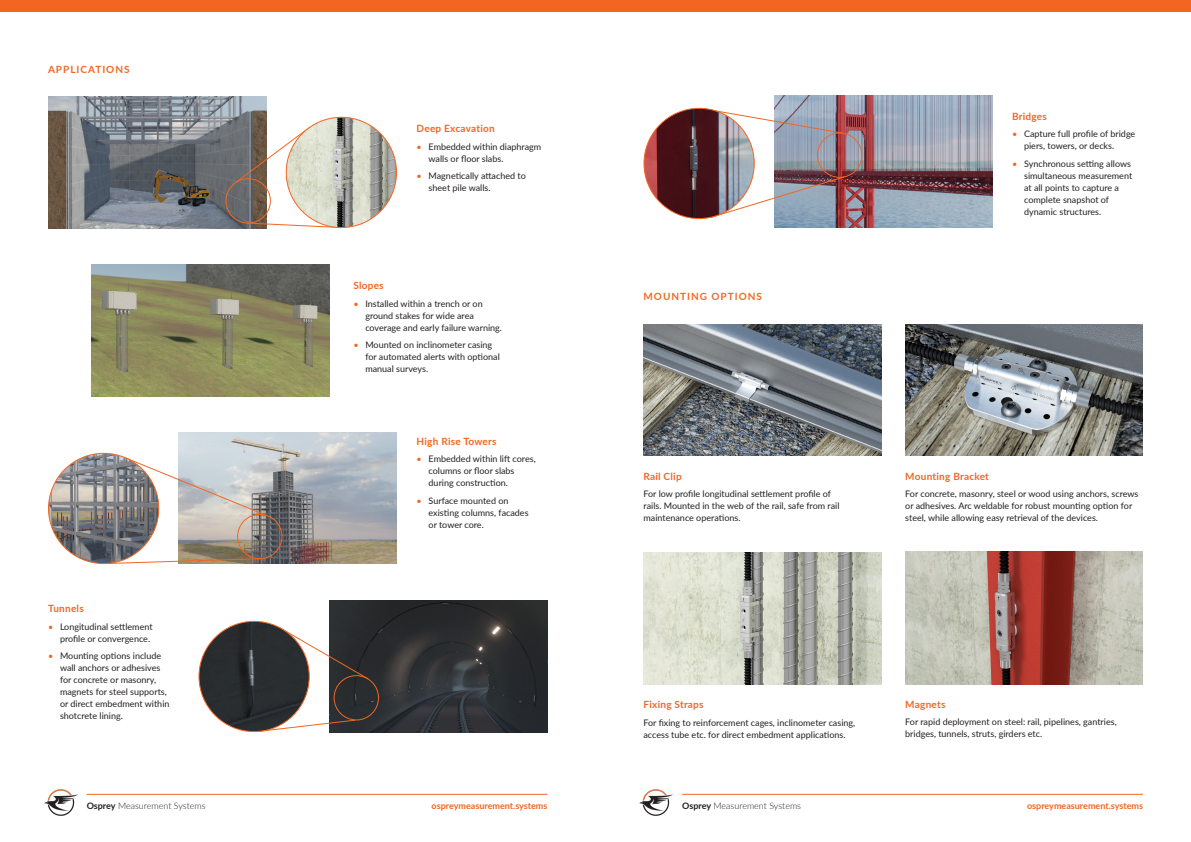
<style>
.page{position:relative;width:1191px;height:842px;background:#fff}
.page>*{position:absolute;margin:0;border:0;box-sizing:border-box;transform-origin:0 0}
.Body{font:700 10px "Lato";letter-spacing:.025em;color:#f36621}
.Heading_1{font:700 10px "Lato";letter-spacing:.025em;color:#f36621}
.Heading_1-2{font:700 10px "Lato";letter-spacing:.1em;color:#f36621}
.Body-2{font:9px/12px "Lato";color:#231f20}
.Body-3{font:700 9px "Lato";color:#f36621}
.Body-4{font:300 9px "Lato";color:#231f20}
.s1{color:#f36621}
.s2{font-weight:700}
</style>
<div class="page">
<hr style="left:87px;top:794px;width:460px;height:1px;background:#f36621">
<img style="left:44px;top:790px;width:34px;height:25px">
<hr style="left:682px;top:794px;width:461px;height:1px;background:#f36621">
<img style="left:639px;top:790px;width:34px;height:25px">
<img style="left:1143px;top:11px;width:48px;height:1px">
<img style="left:329px;top:600px;width:218px;height:132px">
<img style="left:774px;top:96px;width:218px;height:132px">
<img style="left:643px;top:324px;width:238px;height:132px">
<img style="left:905px;top:324px;width:238px;height:132px">
<img style="left:905px;top:552px;width:238px;height:132px">
<img style="left:643px;top:552px;width:238px;height:132px">
<div style="left:0;top:0;width:1191px;height:11px;background:#f36621"></div>
<img style="left:48px;top:96px;width:218px;height:132px">
<img style="left:92px;top:264px;width:237px;height:132px">
<div style="left:225px;top:178px;width:46px;height:46px;border:1px solid #f36621;border-radius:50%"></div>
<svg style="left:234px;top:126px;width:76px;height:58px"></svg>
<svg style="left:246px;top:222px;width:88px;height:7px"></svg>
<img style="left:286px;top:117px;width:110px;height:111px;border-radius:55px">
<img style="left:179px;top:432px;width:218px;height:132px">
<div style="left:237px;top:514px;width:45px;height:45px;border:1px solid #f36621;border-radius:50%"></div>
<svg style="left:124px;top:456px;width:143px;height:61px"></svg>
<svg style="left:111px;top:558px;width:151px;height:6px"></svg>
<img style="left:48px;top:453px;width:111px;height:111px;border-radius:55px">
<div style="left:333px;top:675px;width:46px;height:45px;border:1px solid #f36621;border-radius:50%"></div>
<div style="left:817px;top:132px;width:45px;height:46px;border:1px solid #f36621;border-radius:50%"></div>
<svg style="left:278px;top:626px;width:91px;height:54px"></svg>
<svg style="left:699px;top:107px;width:145px;height:27px"></svg>
<svg style="left:261px;top:719px;width:95px;height:13px"></svg>
<svg style="left:709px;top:176px;width:136px;height:43px"></svg>
<img style="left:199px;top:621px;width:110px;height:111px;border-radius:55px">
<img style="left:644px;top:108px;width:110px;height:111px;border-radius:55px">
<p class="Heading_1-2" style="left:48px;top:62px;width:83px">APPLICATIONS</p>
<p class="Body" style="left:48px;top:601px;width:37px">Tunnels</p>
<p class="Body-2" style="left:48px;top:620px;width:106px;text-align:right"><span class="s1">•</span> Longitudinal settlement profile or convergence.</p>
<p class="Body-2" style="left:60px;top:650px;width:111px;text-indent:-12px"><span class="s1">•</span> Mounting options include wall anchors or adhesives for concrete or masonry, magnets for steel supports, or direct embedment within shotcrete lining.</p>
<p class="Body" style="left:416px;top:121px;width:80px">Deep Excavation</p>
<p class="Body-2" style="left:428px;top:140px;width:114px;text-indent:-12px"><span class="s1">•</span> Embedded within diaphragm walls or floor slabs.</p>
<p class="Body-2" style="left:428px;top:170px;width:99px;text-indent:-12px"><span class="s1">•</span> Magnetically attached to sheet pile walls.</p>
<p class="Body" style="left:353px;top:278px;width:32px">Slopes</p>
<p class="Body-2" style="left:365px;top:297px;width:138px;text-indent:-12px"><span class="s1">•</span> Installed within a trench or on ground stakes for wide area coverage and early failure warning.</p>
<p class="Body-2" style="left:365px;top:339px;width:136px;text-indent:-12px"><span class="s1">•</span> Mounted on inclinometer casing for automated alerts with optional manual surveys.</p>
<p class="Body" style="left:416px;top:433px;width:81px">High Rise Towers</p>
<p class="Body-2" style="left:428px;top:452px;width:109px;text-indent:-12px"><span class="s1">•</span> Embedded within lift cores, columns or floor slabs during construction.</p>
<p class="Body-2" style="left:428px;top:494px;width:101px;text-indent:-12px"><span class="s1">•</span> Surface mounted on existing columns, facades or tower core.</p>
<p class="Heading_1-2" style="left:643px;top:289px;width:120px">MOUNTING OPTIONS</p>
<p class="Body" style="left:1012px;top:109px;width:36px">Bridges</p>
<p class="Body-2" style="left:1024px;top:128px;width:113px;text-indent:-12px"><span class="s1">•</span> Capture full profile of bridge piers, towers, or decks.</p>
<p class="Body-2" style="left:1024px;top:157px;width:110px;text-indent:-12px"><span class="s1">•</span> Synchronous setting allows simultaneous measurement at all points to capture a complete snapshot of dynamic structures.</p>
<p class="Heading_1" style="left:643px;top:469px;width:40px">Rail Clip</p>
<p class="Body-2" style="left:643px;top:488px;width:197px">For low profile longitudinal settlement profile of rails. Mounted in the web of the rail, safe from rail maintenance operations.</p>
<p class="Heading_1" style="left:905px;top:469px;width:85px">Mounting Bracket</p>
<p class="Body-2" style="left:905px;top:488px;width:235px">For concrete, masonry, steel or wood using anchors, screws or adhesives. Arc weldable for robust mounting option for steel, while allowing easy retrieval of the devices.</p>
<p class="Heading_1" style="left:643px;top:697px;width:62px">Fixing Straps</p>
<p class="Body-2" style="left:643px;top:716px;width:213px">For fixing to reinforcement cages, inclinometer casing, access tube etc. for direct embedment applications.</p>
<p class="Heading_1" style="left:905px;top:697px;width:42px">Magnets</p>
<p class="Body-2" style="left:905px;top:716px;width:213px">For rapid deployment on steel: rail, pipelines, gantries, bridges, tunnels, struts, girders etc.</p>
<p class="Body-4" style="left:87px;top:800px;width:120px"><span class="s2">Osprey</span> Measurement Systems</p>
<p class="Body-3" style="left:431px;top:799px;width:117px">ospreymeasurement.systems</p>
<p class="Body-4" style="left:682px;top:800px;width:120px"><span class="s2">Osprey</span> Measurement Systems</p>
<p class="Body-3" style="left:1027px;top:799px;width:117px">ospreymeasurement.systems</p>
</div>
